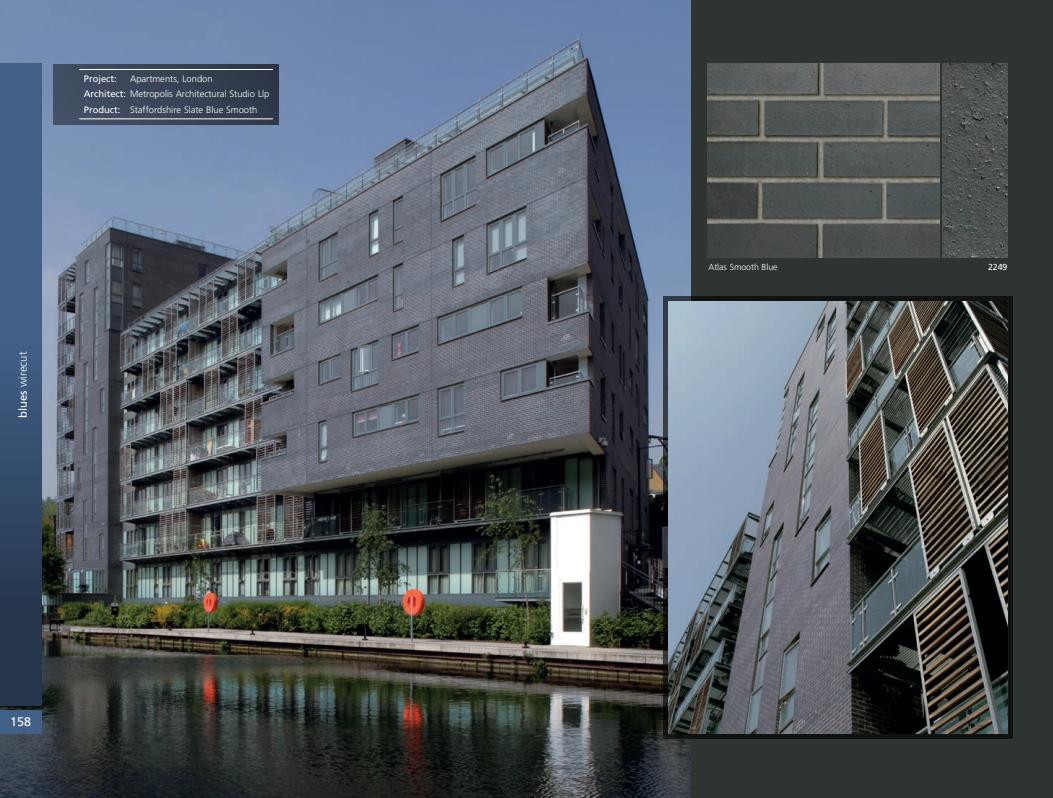
<style>
.page{position:relative;width:1053px;height:798px;background:#fff}
.page>*{position:absolute;margin:0;border:0;box-sizing:border-box;transform-origin:0 0}
.t1{font:12.5px "Frutiger";color:#fff}
.t2{font:300 11.25px "Frutiger";color:#fff}
.t3{font:300 9.38px/15.6px "Frutiger";color:#fff}
.t4{font:9.38px "Frutiger";color:#fff}
.t5{font:300 8.75px "Frutiger";color:#fff}
.t6{font:8.75px "Frutiger";color:#fff}
.s1{font-weight:400}
</style>
<div class="page">
<div style="left:0;top:0;width:1052px;height:797px;background:#2d3432"></div>
<img style="left:707px;top:64px;width:232px;height:193px">
<img style="left:942px;top:64px;width:65px;height:193px">
<img style="left:0;top:0;width:690px;height:797px">
<svg style="left:663px;top:296px;width:350px;height:442px;fill:#111313"></svg>
<img style="left:668px;top:302px;width:339px;height:431px">
<svg style="left:53px;top:64px;width:225px;height:60px;fill:#394457"></svg>
<hr style="left:79px;top:69px;width:194px;height:1px;background:#fff">
<hr style="left:79px;top:119px;width:194px;height:1px;background:#fff">
<div style="left:0;top:64px;width:41px;height:641px;background:#426087"></div>
<div style="left:0;top:709px;width:41px;height:24px;background:#426087"></div>
<div style="left:0;top:202px;width:41px;height:504px;background:linear-gradient(to bottom,#486994,#213145)"></div>
<p class="t3" style="left:84px;top:71px;width:187px;text-indent:46px">Apartments, London<br><span class="s1">Architect:</span> Metropolis Architectural Studio Llp<br><span class="s1">Product:</span> Staffordshire Slate Blue Smooth</p>
<p class="t4" style="left:84px;top:73px;width:34px">Project:</p>
<p class="t2" style="left:17px;top:418px;width:68px;rotate:-90deg"><span class="s1">blues</span> wirecut</p>
<h1 class="t1" style="left:10px;top:714px;width:22px">158</h1>
<p class="t5" style="left:708px;top:262px;width:71px">Atlas Smooth Blue</p>
<p class="t6" style="left:987px;top:262px;width:21px">2249</p>
</div>
